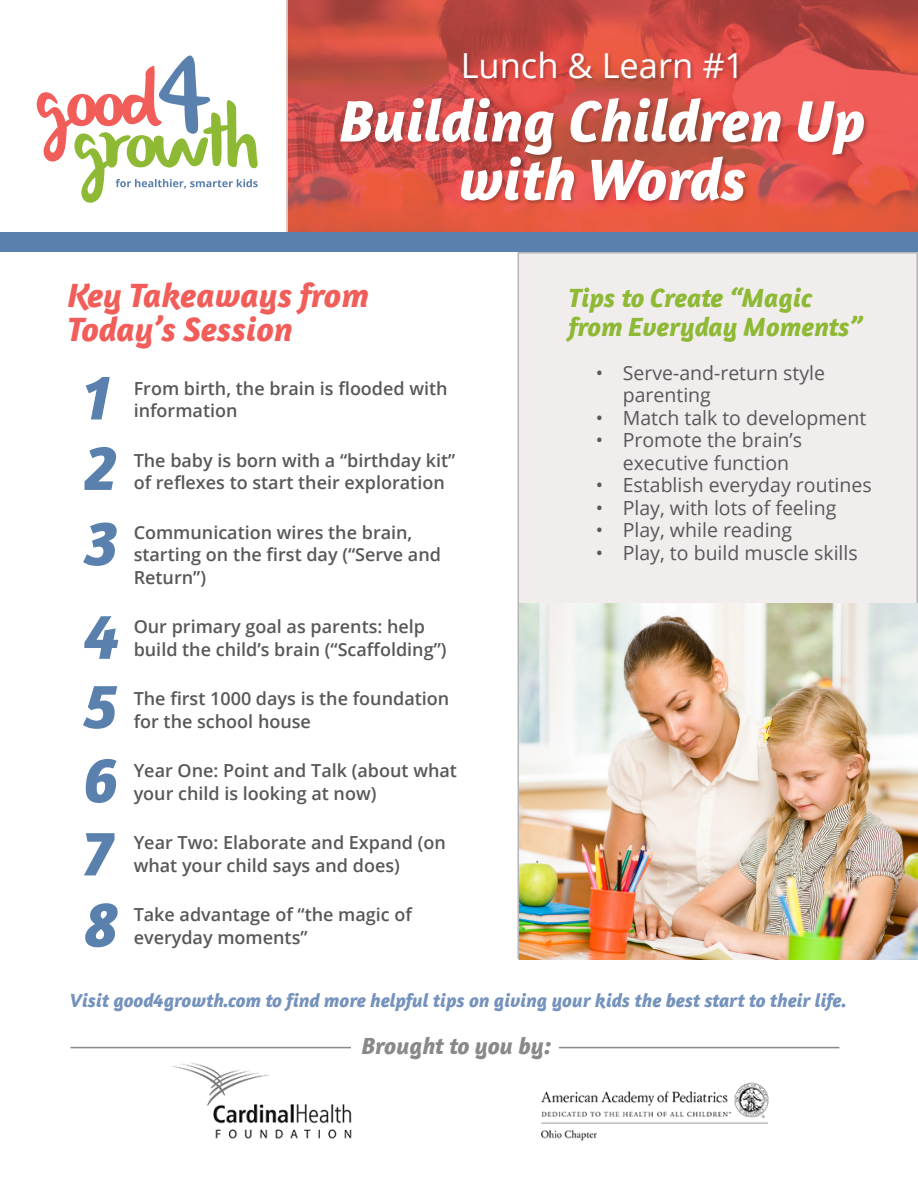
<style>
.page{position:relative;width:918px;height:1188px;background:#fff}
.page>*{position:absolute;margin:0;border:0;box-sizing:border-box;transform-origin:0 0}
.t1{font:italic 700 67.5px "Amaranth";color:#5a80ad}
.t2{font:italic 700 60px/58.5px "Amaranth";color:#fff;text-align:center}
.t3{font:italic 700 34.5px/34.5px "Amaranth";color:#f15e5a}
.t4{font:34.5px "Open Sans";color:#fff}
.t5{font:italic 700 27px/28.5px "Amaranth";color:#8db935}
.t6{font:italic 700 24px "Amaranth";color:#898989}
.t7{font:19.5px/22.5px "Open Sans";color:#57585a}
.t8{font:italic 700 19.5px "Amaranth";color:#7492bb}
.t9{font:600 18px/22.5px "Open Sans";color:#57585a}
</style>
<div class="page">
<div style="left:518px;top:253px;width:399px;height:706px;background:#f1edec"></div>
<img style="left:519px;top:604px;width:399px;height:355px">
<svg style="left:286px;top:0;width:632px;height:232px;background:#d05045"></svg>
<div style="left:340px;top:98px;width:529px;height:107px;background:#231f20;opacity:.25"></div>
<div style="left:464px;top:51px;width:277px;height:32px;background:#231f20;opacity:.25"></div>
<svg style="left:37px;top:55px;width:221px;height:148px"></svg>
<div style="left:0;top:232px;width:918px;height:20px;background:#5a80ad"></div>
<img style="left:157px;top:1046px;width:195px;height:93px">
<img style="left:541px;top:1046px;width:255px;height:95px">
<hr style="left:559px;top:1047px;width:280px;height:1px;background:#898989">
<hr style="left:70px;top:1047px;width:281px;height:1px;background:#898989">
<p class="t4" style="left:461px;top:42px;width:285px">Lunch &amp; Learn #1</p>
<p class="t2" style="left:340px;top:91px;width:527px">Building Children Up with Words</p>
<p class="t3" style="left:68px;top:277px;width:303px">Key Takeaways from<br>Today’s Session</p>
<p class="t1" style="left:85px;top:355px;width:29px">1</p>
<p class="t1" style="left:85px;top:426px;width:35px">2</p>
<p class="t1" style="left:85px;top:501px;width:35px">3</p>
<p class="t1" style="left:85px;top:595px;width:37px">4</p>
<p class="t1" style="left:85px;top:664px;width:35px">5</p>
<p class="t1" style="left:85px;top:738px;width:36px">6</p>
<p class="t1" style="left:85px;top:811px;width:29px">7</p>
<p class="t1" style="left:85px;top:882px;width:36px">8</p>
<p class="t9" style="left:134px;top:377px;width:316px">From birth, the brain is flooded with information</p>
<p class="t9" style="left:134px;top:449px;width:323px">The baby is born with a “birthday kit” of reflexes to start their exploration</p>
<p class="t9" style="left:134px;top:521px;width:309px">Communication wires the brain, starting on the first day (“Serve and<br>Return”)</p>
<p class="t9" style="left:134px;top:615px;width:314px">Our primary goal as parents: help build the child’s brain (“Scaffolding”)</p>
<p class="t9" style="left:134px;top:687px;width:317px">The first 1000 days is the foundation for the school house</p>
<p class="t9" style="left:134px;top:759px;width:325px">Year One: Point and Talk (about what your child is looking at now)</p>
<p class="t9" style="left:134px;top:831px;width:314px">Year Two: Elaborate and Expand (on what your child says and does)</p>
<p class="t9" style="left:134px;top:903px;width:280px">Take advantage of “the magic of everyday moments”</p>
<p class="t5" style="left:569px;top:283px;width:294px">Tips to Create “Magic from Everyday Moments”</p>
<p class="t7" style="left:623px;top:361px;width:204px;text-indent:-27px">• Serve-and-return style parenting</p>
<p class="t7" style="left:596px;top:406px;width:272px">• Match talk to development</p>
<p class="t7" style="left:623px;top:428px;width:181px;text-indent:-27px">• Promote the brain’s executive function</p>
<p class="t7" style="left:596px;top:473px;width:277px">• Establish everyday routines</p>
<p class="t7" style="left:596px;top:496px;width:242px">• Play, with lots of feeling</p>
<p class="t7" style="left:596px;top:518px;width:198px">• Play, while reading</p>
<p class="t7" style="left:596px;top:541px;width:264px">• Play, to build muscle skills</p>
<p class="t8" style="left:70px;top:989px;width:778px">Visit good4growth.com to find more helpful tips on giving your kids the best start to their life.</p>
<p class="t6" style="left:362px;top:1031px;width:192px">Brought to you by:</p>
</div>
